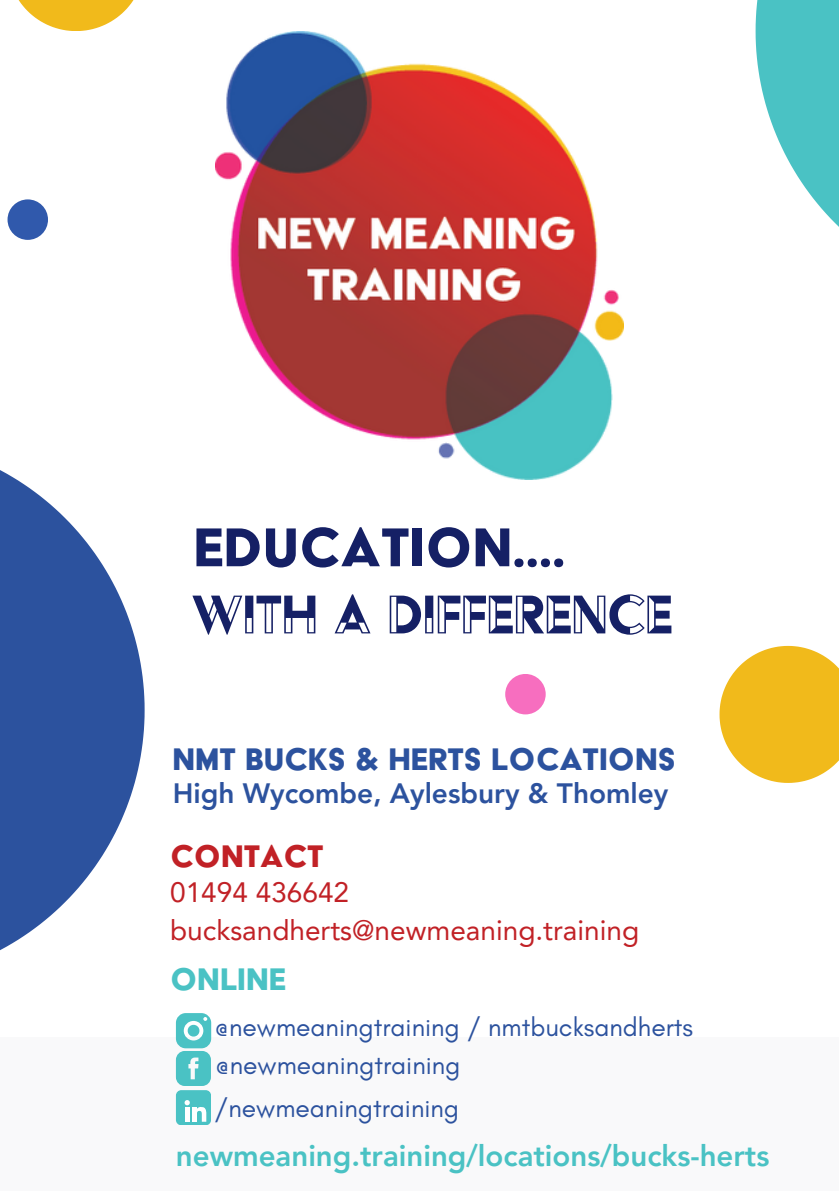
<style>
.page{position:relative;width:839px;height:1191px;background:#fff}
.page>*{position:absolute;margin:0;border:0;box-sizing:border-box;transform-origin:0 0}
.t1{font:63px "Acier BAT Display Noir";color:#152065}
.t2{font:63px "Acier BAT Text Solid";color:#152065}
.t3{font:36px "Acier BAT Text Solid";color:#2c529e}
.t4{font:36px "Acier BAT Text Solid";color:#c12126}
.t5{font:36px "Acier BAT Text Solid";color:#4ac2c4}
.t6{font:800 29.4px "Avenir LT Pro";color:#4ac2c4}
.t7{font:28px "Avenir LT Pro";color:#c12126}
.t8{font:800 28px "Avenir LT Pro";color:#2c529e}
.t9{font:26.4px "Glacial Indifference";color:#2c529e}
</style>
<div class="page">
<img style="left:215px;top:31px;width:408px;height:449px">
<svg style="left:176px;top:1013px;width:35px;height:72px"></svg>
<div style="left:176px;top:1090px;width:34px;height:35px;background:#4ac2c4;border-radius:5px"></div>
<svg style="left:184px;top:1100px;width:23px;height:22px"></svg>
<svg style="left:755px;top:0;width:83px;height:226px"></svg>
<svg style="left:0;top:470px;width:144px;height:480px;fill:#2c529e"></svg>
<svg style="left:719px;top:646px;width:119px;height:136px"></svg>
<svg style="left:18px;top:0;width:116px;height:31px"></svg>
<div style="left:505px;top:674px;width:40px;height:40px;background:#f76ebf;border-radius:50%"></div>
<div style="left:8px;top:199px;width:40px;height:41px;background:#3059ac;border-radius:50%"></div>
<h2 class="t2" style="left:193px;top:514px;width:373px">EDUCATION....</h2>
<h5 class="t1" style="left:192px;top:581px;width:482px">WITH A DIFFERENCE</h5>
<h1 class="t3" style="left:172px;top:740px;width:505px">NMT BUCKS &amp; HERTS LOCATIONS</h1>
<h1 class="t8" style="left:173px;top:782px;width:497px">High Wycombe, Aylesbury &amp; Thomley</h1>
<p class="t4" style="left:170px;top:837px;width:155px">CONTACT</p>
<h4 class="t7" style="left:170px;top:881px;width:180px">01494 436642</h4>
<h3 class="t7" style="left:170px;top:918px;width:470px">bucksandherts@newmeaning.training</h3>
<h5 class="t5" style="left:170px;top:960px;width:117px">ONLINE</h5>
<p class="t9" style="left:214px;top:1011px;width:480px">@newmeaningtraining / nmtbucksandherts</p>
<p class="t9" style="left:215px;top:1049px;width:247px">@newmeaningtraining</p>
<p class="t9" style="left:214px;top:1091px;width:246px">/newmeaningtraining</p>
<h3 class="t6" style="left:176px;top:1143px;width:595px">newmeaning.training/locations/bucks-herts</h3>
</div>
